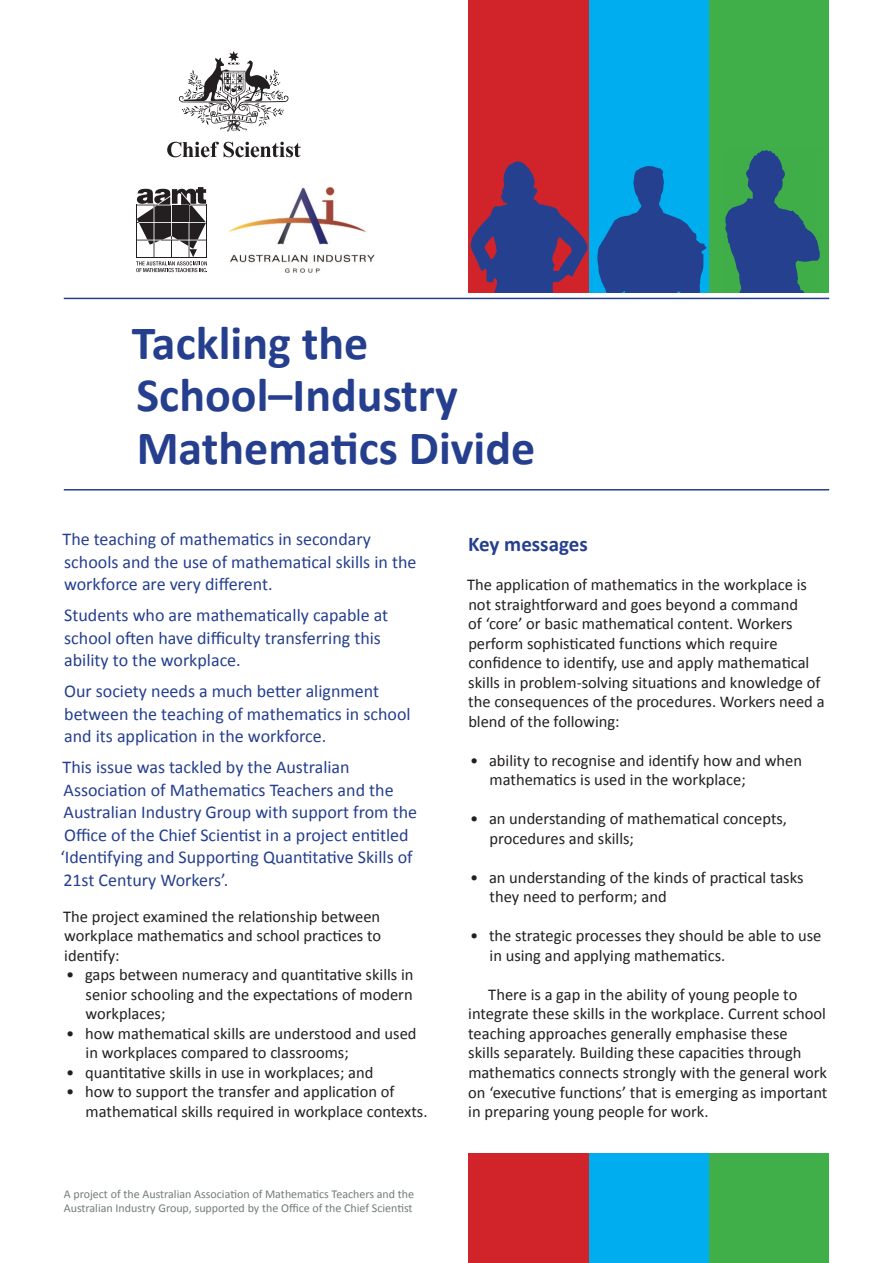
<style>
.page{position:relative;width:893px;height:1263px;background:#fff}
.page>*{position:absolute;margin:0;border:0;box-sizing:border-box;transform-origin:0 0}
.t1{font:700 48px/52.5px "Calibri";color:#253f8e}
.t2{font:700 21px "Calibri";color:#253f8e}
.t3{font:18px/22.5px "Calibri";color:#253f8e}
.t4{font:16.5px/19.5px "Calibri";color:#231f20}
.t5{font:12px/14.4px "Calibri";color:#727b7a}
</style>
<div class="page">
<div style="left:709px;top:0;width:120px;height:1263px;background:#40ae49"></div>
<img style="left:725px;top:150px;width:95px;height:143px">
<div style="left:588px;top:0;width:121px;height:1263px;background:#00aeef"></div>
<img style="left:597px;top:166px;width:110px;height:127px">
<div style="left:468px;top:0;width:120px;height:1263px;background:#d1232a"></div>
<img style="left:470px;top:161px;width:118px;height:132px">
<svg style="left:179px;top:51px;width:110px;height:81px"></svg>
<svg style="left:167px;top:142px;width:134px;height:15px"></svg>
<div style="left:446px;top:293px;width:404px;height:859px;background:#fff"></div>
<hr style="left:64px;top:298px;width:765px;height:1px;background:#253f8e">
<hr style="left:64px;top:489px;width:765px;height:1px;background:#253f8e">
<svg style="left:136px;top:187px;width:71px;height:85px"></svg>
<img style="left:229px;top:187px;width:145px;height:85px">
<h1 class="t1" style="left:132px;top:314px;width:405px">Tackling the<br>School–Industry<br>Mathematics Divide</h1>
<p class="t3" style="left:63px;top:527px;width:355px">The teaching of mathematics in secondary schools and the use of mathematical skills in the workforce are very different.</p>
<p class="t3" style="left:64px;top:603px;width:326px">Students who are mathematically capable at school often have difficulty transferring this ability to the workplace.</p>
<p class="t3" style="left:64px;top:679px;width:348px">Our society needs a much better alignment between the teaching of mathematics in school and its application in the workforce.</p>
<p class="t3" style="left:60px;top:755px;width:358px">This issue was tackled by the Australian Association of Mathematics Teachers and the Australian Industry Group with support from the Office of the Chief Scientist in a project entitled ‘Identifying and Supporting Quantitative Skills of 21st Century Workers’.</p>
<p class="t4" style="left:63px;top:906px;width:320px;text-align:justify">The project examined the relationship between workplace mathematics and school practices to identify:</p>
<p class="t4" style="left:85px;top:964px;width:330px;text-align:justify;text-indent:-19px">• gaps between numeracy and quantitative skills in senior schooling and the expectations of modern workplaces;</p>
<p class="t4" style="left:86px;top:1023px;width:332px;text-indent:-19px">• how mathematical skills are understood and used in workplaces compared to classrooms;</p>
<p class="t4" style="left:66px;top:1062px;width:309px">• quantitative skills in use in workplaces; and</p>
<p class="t4" style="left:86px;top:1081px;width:343px;text-indent:-20px">• how to support the transfer and application of mathematical skills required in workplace contexts.</p>
<p class="t5" style="left:64px;top:1186px;width:352px">A project of the Australian Association of Mathematics Teachers and the<br>Australian Industry Group, supported by the Office of the Chief Scientist</p>
<p class="t2" style="left:468px;top:531px;width:121px">Key messages</p>
<p class="t4" style="left:467px;top:574px;width:359px">The application of mathematics in the workplace is not straightforward and goes beyond a command<br>of ‘core’ or basic mathematical content. Workers perform sophisticated functions which require confidence to identify, use and apply mathematical skills in problem-solving situations and knowledge of the consequences of the procedures. Workers need a blend of the following:</p>
<p class="t4" style="left:490px;top:750px;width:314px;text-indent:-20px">• ability to recognise and identify how and when mathematics is used in the workplace;</p>
<p class="t4" style="left:490px;top:808px;width:299px;text-indent:-20px">• an understanding of mathematical concepts, procedures and skills;</p>
<p class="t4" style="left:489px;top:867px;width:316px;text-indent:-19px">• an understanding of the kinds of practical tasks they need to perform; and</p>
<p class="t4" style="left:490px;top:925px;width:333px;text-indent:-19px">• the strategic processes they should be able to use in using and applying mathematics.</p>
<p class="t4" style="left:468px;top:984px;width:361px;text-indent:20px">There is a gap in the ability of young people to integrate these skills in the workplace. Current school teaching approaches generally emphasise these<br>skills separately. Building these capacities through mathematics connects strongly with the general work on ‘executive functions’ that is emerging as important in preparing young people for work.</p>
</div>
